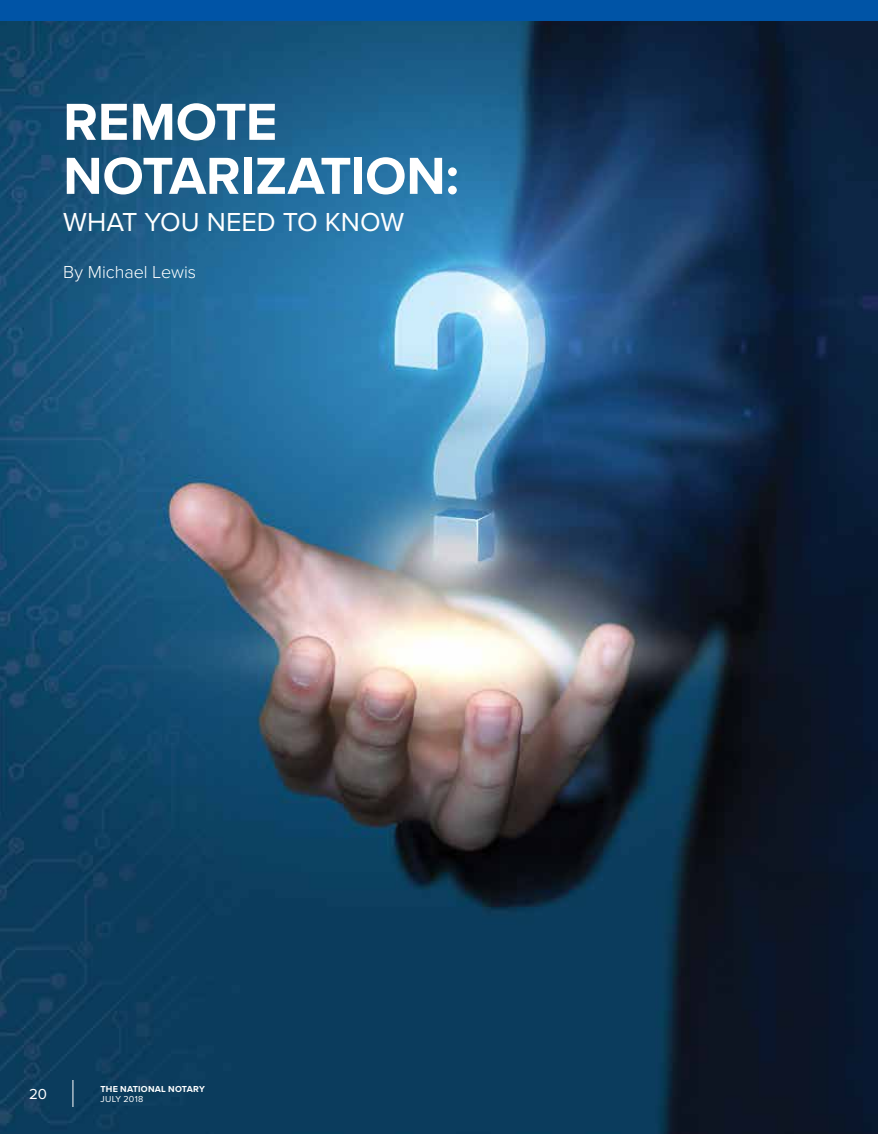
<style>
.page{position:relative;width:878px;height:1134px;background:#fff}
.page>*{position:absolute;margin:0;border:0;box-sizing:border-box;transform-origin:0 0}
.t1{font:700 54px/54px "Proxima Nova";letter-spacing:-.005em;color:#fff}
.t2{font:27px "Proxima Nova";color:#fff}
.t3{font:300 18px "Proxima Nova";letter-spacing:-.005em;color:#fff}
.t4{font:15px "Proxima Nova";color:#fff}
.t5{font:700 9px "Proxima Nova";letter-spacing:.025em;color:#fff}
.t6{font:9px "Proxima Nova";letter-spacing:.03em;color:#fff}
</style>
<div class="page">
<img style="left:0;top:21px;width:878px;height:1113px">
<svg style="left:73px;top:1080px;width:1px;height:27px"></svg>
<div style="left:0;top:0;width:878px;height:21px;background:#0054a6"></div>
<p class="t1" style="left:63px;top:94px;width:397px">REMOTE<br>NOTARIZATION:</p>
<p class="t2" style="left:63px;top:202px;width:342px">WHAT YOU NEED TO KNOW</p>
<p class="t3" style="left:63px;top:259px;width:134px">By Michael Lewis</p>
<p class="t4" style="left:29px;top:1083px;width:19px">20</p>
<p class="t5" style="left:100px;top:1082px;width:106px">THE NATIONAL NOTARY</p>
<p class="t6" style="left:100px;top:1093px;width:44px">JULY 2018</p>
</div>
